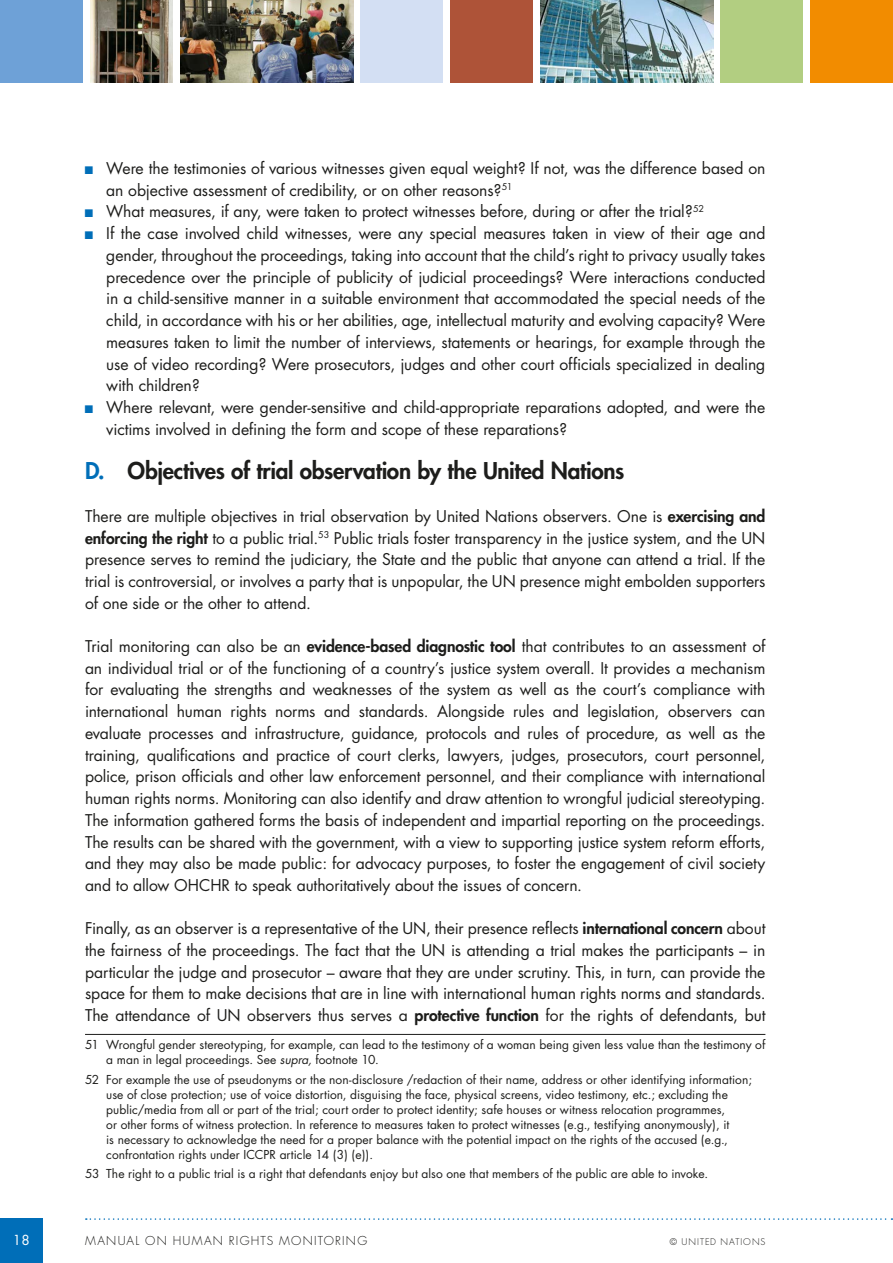
<style>
.page{position:relative;width:893px;height:1263px;background:#fff}
.page>*{position:absolute;margin:0;border:0;box-sizing:border-box;transform-origin:0 0}
.t1{font:800 22.5px "Futura";letter-spacing:-.01em;color:#1d1d1b}
.t2{font:15.75px/21.8px "Futura";letter-spacing:-.005em;color:#1d1d1b;text-align:justify}
.t3{font:13.5px "Futura";color:#fff}
.t4{font:12px/15px "Futura";letter-spacing:.005em;color:#1d1d1b}
.t5{font:300 12px "Futura";letter-spacing:.1em;color:#1d1d1b}
.t6{font:300 9px "Futura";letter-spacing:.11em;color:#1d1d1b}
.s1{color:#006eb8}
.s2{font-weight:800}
.s3{font-style:italic}
</style>
<div class="page">
<div style="left:0;top:1218px;width:43px;height:45px;background:#006eb8"></div>
<svg style="left:86px;top:1218px;width:806px;height:2px"></svg>
<div style="left:810px;top:0;width:83px;height:83px;background:#f28c00"></div>
<div style="left:451px;top:0;width:82px;height:83px;background:#ae5338"></div>
<img style="left:180px;top:0;width:173px;height:83px">
<img style="left:541px;top:0;width:172px;height:83px">
<div style="left:720px;top:0;width:83px;height:83px;background:#b2ce81"></div>
<div style="left:360px;top:0;width:83px;height:83px;background:#d3dff3"></div>
<img style="left:90px;top:0;width:83px;height:83px">
<hr style="left:892px;top:0;width:1px;height:83px;background:#6ea1d7">
<div style="left:0;top:0;width:83px;height:83px;background:#6ea1d7"></div>
<hr style="left:85px;top:1034px;width:680px;height:1px;background:#1d1d1b">
<p class="t2" style="left:106px;top:157px;width:661px;text-align:left">Were the testimonies of various witnesses given equal weight? If not, was the difference based on an objective assessment of credibility, or on other reasons?<sup>51<br></sup>What measures, if any, were taken to protect witnesses before, during or after the trial?<sup>52<br></sup>If the case involved child witnesses, were any special measures taken in view of their age and gender, throughout the proceedings, taking into account that the child’s right to privacy usually takes precedence over the principle of publicity of judicial proceedings? Were interactions conducted in a child-sensitive manner in a suitable environment that accommodated the special needs of the child, in accordance with his or her abilities, age, intellectual maturity and evolving capacity? Were measures taken to limit the number of interviews, statements or hearings, for example through the use of video recording? Were prosecutors, judges and other court officials specialized in dealing with children?<br>Where relevant, were gender-sensitive and child-appropriate reparations adopted, and were the victims involved in defining the form and scope of these reparations?</p>
<h1 class="t1" style="left:85px;top:456px;width:541px"><span class="s1">D.</span> Objectives of trial observation by the United Nations</h1>
<p class="t2" style="left:85px;top:505px;width:682px">There are multiple objectives in trial observation by United Nations observers. One is <span class="s2">exercising and enforcing the right</span> to a public trial.<sup>53</sup> Public trials foster transparency in the justice system, and the UN presence serves to remind the judiciary, the State and the public that anyone can attend a trial. If the trial is controversial, or involves a party that is unpopular, the UN presence might embolden supporters of one side or the other to attend.</p>
<p class="t2" style="left:85px;top:635px;width:682px">Trial monitoring can also be an <span class="s2">evidence-based diagnostic tool</span> that contributes to an assessment of an individual trial or of the functioning of a country’s justice system overall. It provides a mechanism for evaluating the strengths and weaknesses of the system as well as the court’s compliance with international human rights norms and standards. Alongside rules and legislation, observers can evaluate processes and infrastructure, guidance, protocols and rules of procedure, as well as the training, qualifications and practice of court clerks, lawyers, judges, prosecutors, court personnel, police, prison officials and other law enforcement personnel, and their compliance with international human rights norms. Monitoring can also identify and draw attention to wrongful judicial stereotyping.<br>The information gathered forms the basis of independent and impartial reporting on the proceedings.<br>The results can be shared with the government, with a view to supporting justice system reform efforts, and they may also be made public: for advocacy purposes, to foster the engagement of civil society and to allow OHCHR to speak authoritatively about the issues of concern.</p>
<p class="t2" style="left:85px;top:918px;width:682px">Finally, as an observer is a representative of the UN, their presence reflects <span class="s2">international concern</span> about the fairness of the proceedings. The fact that the UN is attending a trial makes the participants – in particular the judge and prosecutor – aware that they are under scrutiny. This, in turn, can provide the space for them to make decisions that are in line with international human rights norms and standards.<br>The attendance of UN observers thus serves a <span class="s2">protective function</span> for the rights of defendants, but</p>
<p class="t4" style="left:106px;top:1038px;width:661px;text-indent:-21px">51 Wrongful gender stereotyping, for example, can lead to the testimony of a woman being given less value than the testimony of a man in legal proceedings. See <span class="s3">supra,</span> footnote 10.</p>
<p class="t4" style="left:106px;top:1072px;width:647px;text-indent:-21px">52 For example the use of pseudonyms or the non-disclosure /redaction of their name, address or other identifying information; use of close protection; use of voice distortion, disguising the face, physical screens, video testimony, etc.; excluding the public/media from all or part of the trial; court order to protect identity; safe houses or witness relocation programmes,<br>or other forms of witness protection. In reference to measures taken to protect witnesses (e.g., testifying anonymously), it<br>is necessary to acknowledge the need for a proper balance with the potential impact on the rights of the accused (e.g., confrontation rights under ICCPR article 14 (3) (e)).</p>
<p class="t4" style="left:85px;top:1166px;width:624px">53 The right to a public trial is a right that defendants enjoy but also one that members of the public are able to invoke.</p>
<p class="t3" style="left:13px;top:1231px;width:18px">18</p>
<p class="t5" style="left:85px;top:1233px;width:284px">MANUAL ON HUMAN RIGHTS MONITORING</p>
<p class="t6" style="left:670px;top:1236px;width:97px">© UNITED NATIONS</p>
</div>
